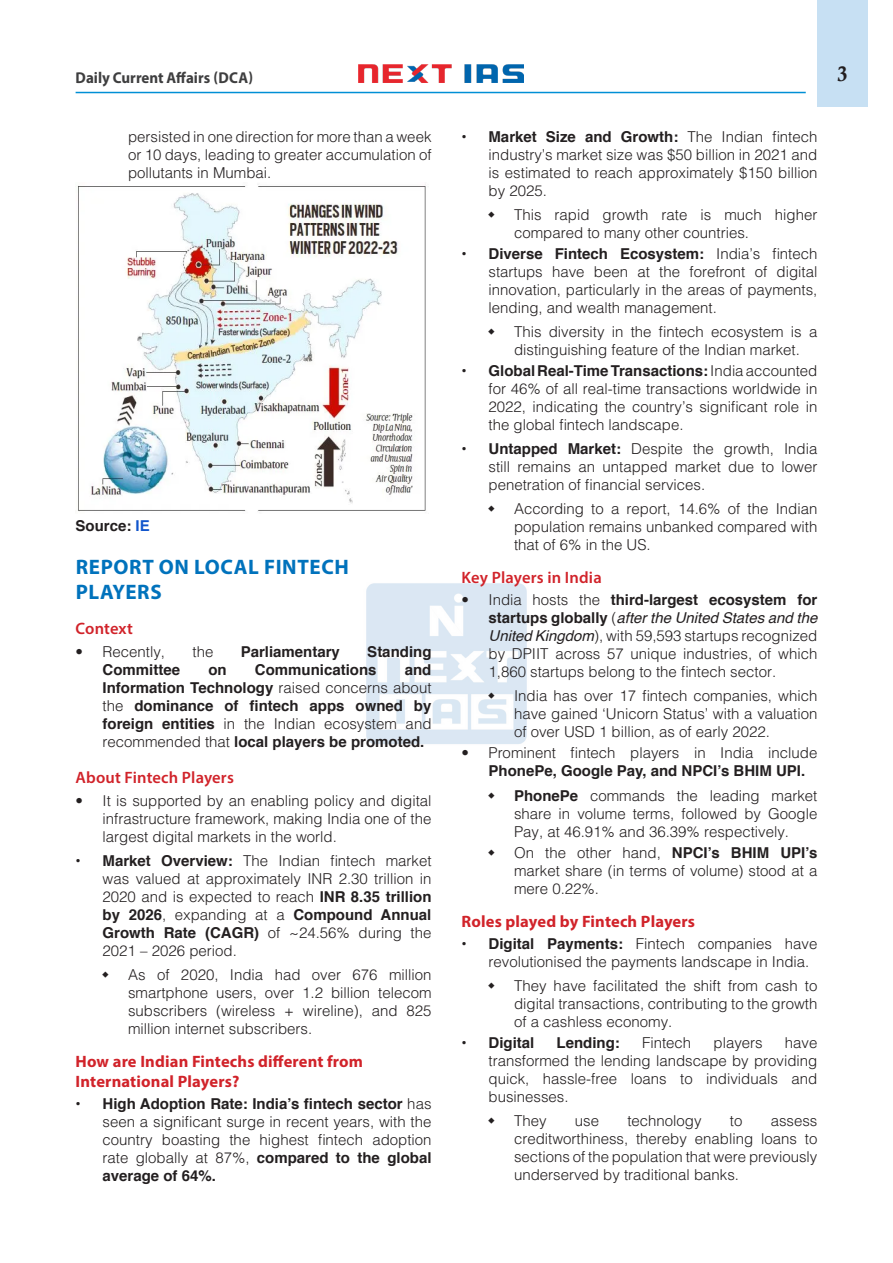
<style>
.page{position:relative;width:893px;height:1263px;background:#fff}
.page>*{position:absolute;margin:0;border:0;box-sizing:border-box;transform-origin:0 0}
.H-1{font:700 21px/25.2px "Myriad Pro";letter-spacing:.03em;color:#0072bc}
.t1{font:21px "Calis MT Bol";color:#231f20}
.H-2{font:700 16.5px/19.8px "Myriad Pro";letter-spacing:.01em;color:#d1232a}
.H-2-2{font:600 16.5px "Myriad Pro";letter-spacing:.01em;color:#d1232a}
.t2{font:700 15.75px "Myriad Pro";color:#3e3e3f;scale:.95 1}
.t3{font:300 15px/18px "Helvetica";color:#231f20;text-align:justify}
.t4{font:700 15px/18px "Helvetica";color:#231f20;text-align:justify}
.s1{color:#15c}
.s2{font-weight:300}
.s3{font-weight:700}
.s4{font-weight:400;font-style:italic}
</style>
<div class="page">
<div style="left:817px;top:0;width:51px;height:107px;background:#c7e0f3"></div>
<img style="left:358px;top:64px;width:165px;height:19px">
<hr style="left:76px;top:92px;width:730px;height:1px;background:#008fd5">
<img style="left:366px;top:583px;width:161px;height:161px">
<img style="left:78px;top:184px;width:348px;height:328px">
<svg style="left:488px;top:693px;width:6px;height:6px"></svg>
<p class="t2" style="left:76px;top:67px;width:188px">Daily Current Affairs (DCA)</p>
<h1 class="t1" style="left:837px;top:62px;width:12px">3</h1>
<p class="t3" style="left:128px;top:127px;width:305px">persisted in one direction for more than a week or 10 days, leading to greater accumulation of pollutants in Mumbai.</p>
<p class="t4" style="left:76px;top:517px;width:76px">Source: <span class="s1">IE</span></p>
<p class="H-1" style="left:76px;top:554px;width:275px">REPORT ON LOCAL FINTECH<br>PLAYERS</p>
<p class="H-2-2" style="left:76px;top:618px;width:59px">Context</p>
<p class="t3" style="left:76px;top:642px;width:91px">• Recently,</p>
<p class="t3" style="left:192px;top:642px;width:22px">the</p>
<p class="t4" style="left:241px;top:643px;width:101px">Parliamentary</p>
<p class="t4" style="left:367px;top:643px;width:66px">Standing</p>
<p class="t4" style="left:103px;top:661px;width:79px">Committee</p>
<p class="t4" style="left:208px;top:661px;width:20px">on</p>
<p class="t4" style="left:255px;top:661px;width:123px">Communications</p>
<p class="t4" style="left:103px;top:661px;width:330px;text-indent:302px">and Information Technology <span class="s2">raised concerns about the</span> dominance of fintech apps owned by foreign entities <span class="s2">in the Indian ecosystem and recommended that</span> local players be promoted.</p>
<p class="H-2-2" style="left:76px;top:767px;width:160px">About Fintech Players</p>
<p class="t3" style="left:103px;top:791px;width:330px;text-indent:-27px">• It is supported by an enabling policy and digital infrastructure framework, making India one of the largest digital markets in the world.</p>
<p class="t3" style="left:103px;top:851px;width:330px;text-indent:-27px"><span class="s3">• Market Overview:</span> The Indian fintech market was valued at approximately INR 2.30 trillion in 2020 and is expected to reach <span class="s3">INR 8.35 trillion by 2026</span>, expanding at a <span class="s3">Compound Annual Growth Rate (CAGR)</span> of ~24.56% during the 2021 – 2026 period.</p>
<p class="t3" style="left:128px;top:965px;width:305px">As of 2020, India had over 676 million smartphone users, over 1.2 billion telecom subscribers (wireless + wireline), and 825 million internet subscribers.</p>
<p class="H-2" style="left:76px;top:1051px;width:289px">How are Indian Fintechs different from<br>International Players?</p>
<p class="t3" style="left:103px;top:1094px;width:330px;text-indent:-27px"><span class="s3">• High Adoption Rate: India’s fintech sector</span> has seen a significant surge in recent years, with the country boasting the highest fintech adoption rate globally at 87%, <span class="s3">compared to the global average of 64%.</span></p>
<p class="t3" style="left:488px;top:127px;width:330px;text-indent:-27px"><span class="s3">• Market Size and Growth:</span> The Indian fintech industry’s market size was $50 billion in 2021 and is estimated to reach approximately $150 billion by 2025.</p>
<p class="t3" style="left:514px;top:205px;width:305px">This rapid growth rate is much higher compared to many other countries.</p>
<p class="t3" style="left:488px;top:244px;width:330px;text-indent:-27px"><span class="s3">• Diverse Fintech Ecosystem:</span> India’s fintech startups have been at the forefront of digital innovation, particularly in the areas of payments, lending, and wealth management.</p>
<p class="t3" style="left:514px;top:322px;width:305px">This diversity in the fintech ecosystem is a distinguishing feature of the Indian market.</p>
<p class="t3" style="left:488px;top:361px;width:330px;text-indent:-27px"><span class="s3">• Global Real-Time Transactions:</span> India accounted for 46% of all real-time transactions worldwide in 2022, indicating the country’s significant role in the global fintech landscape.</p>
<p class="t3" style="left:488px;top:439px;width:330px;text-indent:-27px"><span class="s3">• Untapped Market:</span> Despite the growth, India still remains an untapped market due to lower penetration of financial services.</p>
<p class="t3" style="left:514px;top:499px;width:305px">According to a report, 14.6% of the Indian population remains unbanked compared with that of 6% in the US.</p>
<p class="H-2-2" style="left:461px;top:567px;width:142px">Key Players in India</p>
<p class="t3" style="left:488px;top:591px;width:330px;text-indent:-27px">• India hosts the <span class="s3">third-largest ecosystem for startups globally</span> (<span class="s4">after the United States and the United Kingdom</span>), with 59,593 startups recognized by DPIIT across 57 unique industries, of which 1,860 startups belong to the fintech sector.</p>
<p class="t3" style="left:514px;top:687px;width:305px">India has over 17 fintech companies, which have gained ‘Unicorn Status’ with a valuation of over USD 1 billion, as of early 2022.</p>
<p class="t3" style="left:488px;top:744px;width:330px;text-indent:-27px">• Prominent fintech players in India include<br><span class="s3">PhonePe, Google Pay, and NPCI’s BHIM UPI.</span></p>
<p class="t3" style="left:514px;top:786px;width:305px"><span class="s3">PhonePe</span> commands the leading market share in volume terms, followed by Google Pay, at 46.91% and 36.39% respectively.</p>
<p class="t3" style="left:514px;top:843px;width:305px">On the other hand, <span class="s3">NPCI’s BHIM UPI’s </span>market share (in terms of volume) stood at a mere 0.22%.</p>
<p class="H-2" style="left:461px;top:911px;width:235px">Roles played by Fintech Players</p>
<p class="t3" style="left:488px;top:934px;width:330px;text-indent:-27px"><span class="s3">• Digital Payments:</span> Fintech companies have revolutionised the payments landscape in India.</p>
<p class="t3" style="left:514px;top:976px;width:305px">They have facilitated the shift from cash to digital transactions, contributing to the growth of a cashless economy.</p>
<p class="t4" style="left:461px;top:1034px;width:74px">• Digital</p>
<p class="t4" style="left:557px;top:1034px;width:65px">Lending:</p>
<p class="t3" style="left:642px;top:1033px;width:51px">Fintech</p>
<p class="t3" style="left:713px;top:1033px;width:51px">players</p>
<p class="t3" style="left:488px;top:1033px;width:330px;text-indent:296px">have transformed the lending landscape by providing quick, hassle-free loans to individuals and businesses.</p>
<p class="t3" style="left:514px;top:1111px;width:34px">They</p>
<p class="t3" style="left:575px;top:1111px;width:26px">use</p>
<p class="t3" style="left:627px;top:1111px;width:76px">technology</p>
<p class="t3" style="left:730px;top:1111px;width:14px">to</p>
<p class="t3" style="left:514px;top:1111px;width:305px;text-indent:257px">assess creditworthiness, thereby enabling loans to sections of the population that were previously underserved by traditional banks.</p>
</div>
